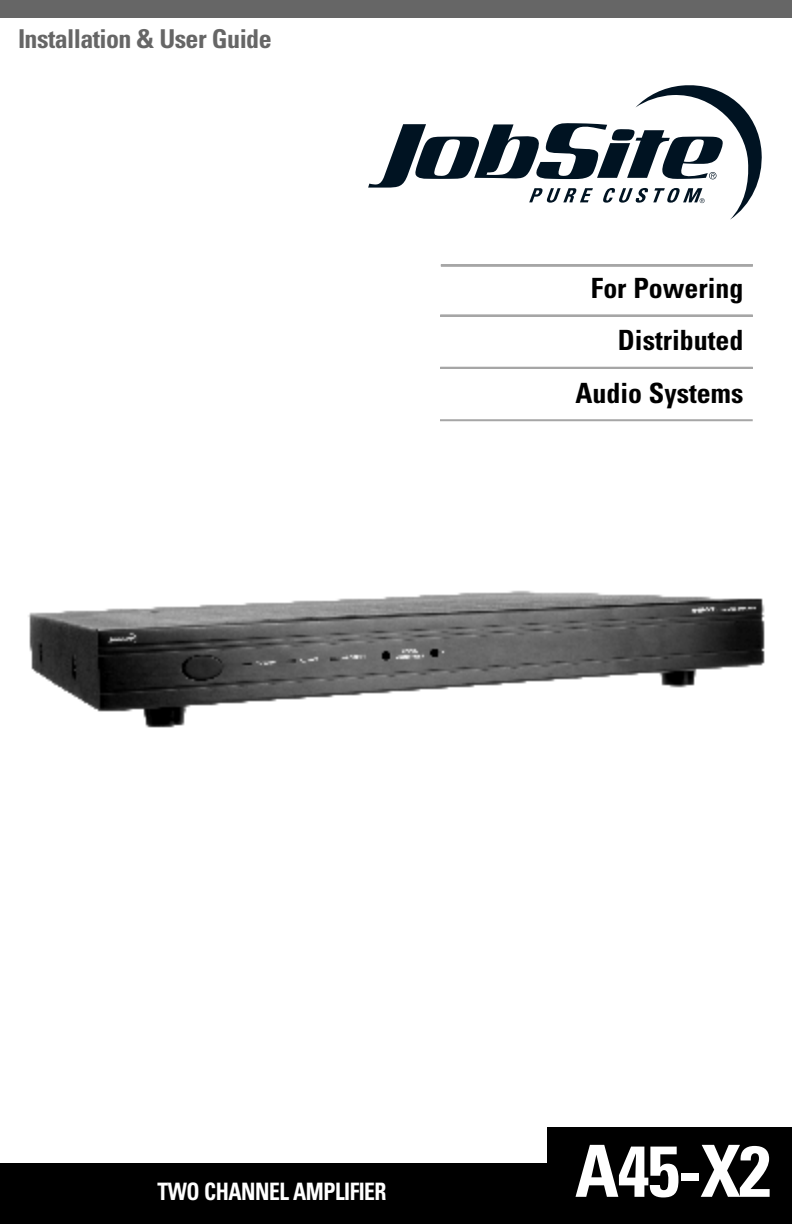
<style>
.page{position:relative;width:792px;height:1224px;background:#fff}
.page>*{position:absolute;margin:0;border:0;box-sizing:border-box;transform-origin:0 0}
.t1{font:700 condensed 72px "Univers LT Std";color:#fff}
.t2{font:700 condensed 27.8px/52.4px "Univers LT Std";color:#000;text-align:right}
.t3{font:700 condensed 26px "Univers LT Std";letter-spacing:-.02em;color:#666}
.t4{font:700 condensed 24px "Univers LT Std";letter-spacing:-.02em;color:#fff;scale:.9 1}
</style>
<div class="page">
<img style="left:28px;top:590px;width:737px;height:138px">
<div style="left:0;top:0;width:792px;height:18px;background:#666"></div>
<div style="left:0;top:1164px;width:548px;height:60px;background:#000"></div>
<div style="left:548px;top:1128px;width:244px;height:96px;background:#000"></div>
<svg style="left:368px;top:85px;width:394px;height:135px"></svg>
<hr style="left:440px;top:419px;width:313px;height:2px;background:#a6a6a6">
<hr style="left:440px;top:315px;width:313px;height:2px;background:#a6a6a6">
<hr style="left:441px;top:264px;width:312px;height:2px;background:#a6a6a6">
<hr style="left:440px;top:367px;width:313px;height:2px;background:#a6a6a6">
<p class="t3" style="left:18px;top:30px;width:255px">Installation &amp; User Guide</p>
<p class="t2" style="left:575px;top:264px;width:169px">For Powering<br>Distributed<br>Audio Systems</p>
<p class="t4" style="left:158px;top:1183px;width:256px">TWO CHANNEL AMPLIFIER</p>
<h1 class="t1" style="left:575px;top:1145px;width:197px">A45-X2</h1>
</div>
